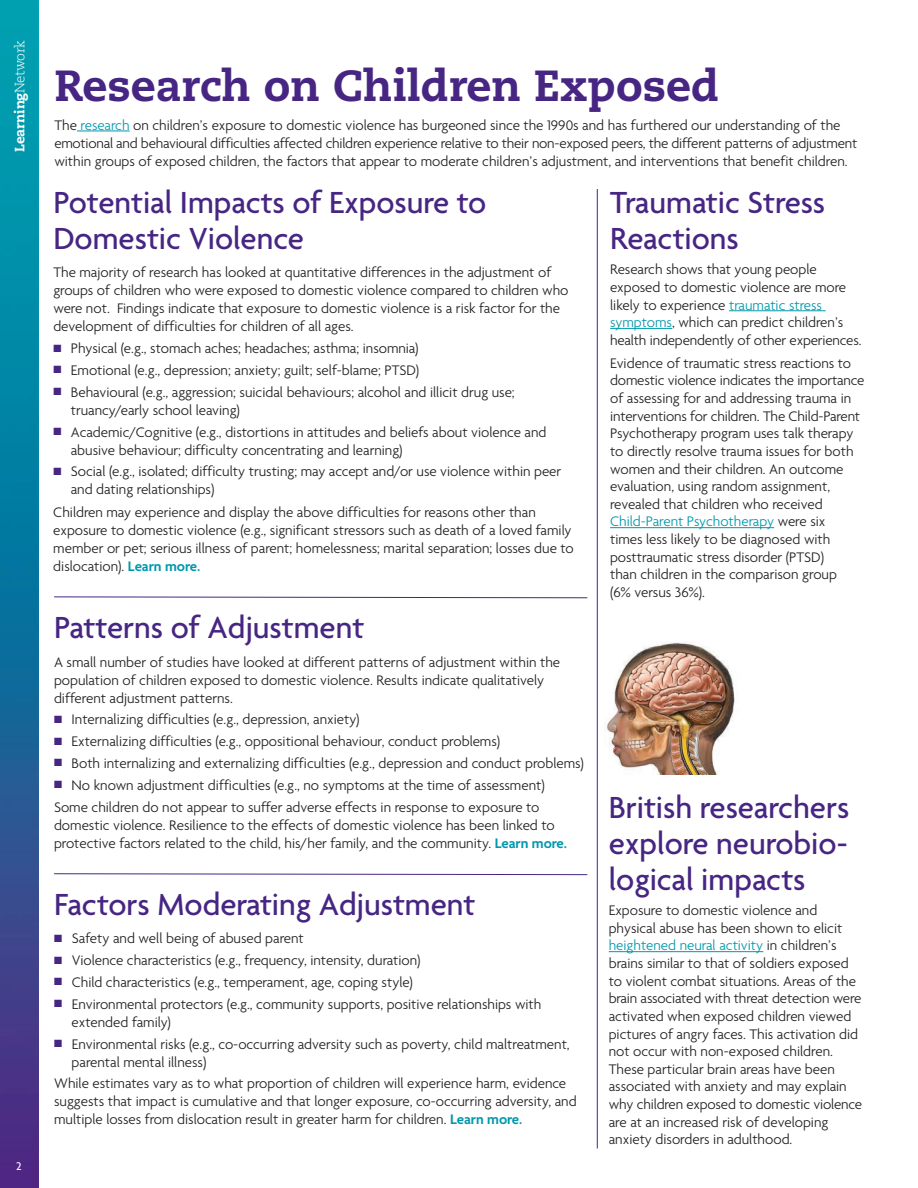
<style>
.page{position:relative;width:918px;height:1188px;background:#fff}
.page>*{position:absolute;margin:0;border:0;box-sizing:border-box;transform-origin:0 0}
.t1{font:800 43.5px "Caecilia LT Std";color:#472683}
.t2{font:500 33px/36px "Agenda";color:#472683}
.t3{font:300 15px/17.7px "Agenda";color:#231f20}
.t4{font:800 13.5px "Caecilia LT Std";color:#fff}
.t5{font:500 12px "Agenda";color:#fff}
.s1{font-weight:300}
.s2{color:#0098ac}
.s3{color:#472683}
.s4{font-weight:600;color:#0098ac}
</style>
<div class="page">
<img style="left:0;top:0;width:38px;height:1188px">
<hr style="left:597px;top:189px;width:1px;height:960px;background:#472683">
<hr style="left:729px;top:311px;width:97px;height:1px;background:#0098ac">
<hr style="left:610px;top:328px;width:62px;height:1px;background:#0098ac">
<hr style="left:610px;top:527px;width:164px;height:1px;background:#0098ac">
<hr style="left:609px;top:951px;width:154px;height:1px;background:#0098ac">
<img style="left:605px;top:642px;width:130px;height:132px">
<svg style="left:54px;top:596px;width:534px;height:3px"></svg>
<svg style="left:54px;top:873px;width:534px;height:2px"></svg>
<hr style="left:77px;top:131px;width:53px;height:1px;background:#0098ac">
<p class="t4" style="left:14px;top:152px;width:113px;rotate:-90deg">Learning<span class="s1">Network</span></p>
<p class="t5" style="left:16px;top:1159px;width:7px">2</p>
<h1 class="t1" style="left:54px;top:68px;width:667px">Research on Children Exposed</h1>
<p class="t3" style="left:54px;top:116px;width:805px">The <span class="s2">research</span> on children’s exposure to domestic violence has burgeoned since the 1990s and has furthered our understanding of the emotional and behavioural difficulties affected children experience relative to their non-exposed peers, the different patterns of adjustment within groups of exposed children, the factors that appear to moderate children’s adjustment, and interventions that benefit children.</p>
<h2 class="t2" style="left:53px;top:183px;width:435px">Potential Impacts of Exposure to<br>Domestic Violence</h2>
<p class="t3" style="left:53px;top:263px;width:517px">The majority of research has looked at quantitative differences in the adjustment of groups of children who were exposed to domestic violence compared to children who were not. Findings indicate that exposure to domestic violence is a risk factor for the development of difficulties for children of all ages.</p>
<p class="t3" style="left:53px;top:339px;width:367px"><span class="s3">■</span> Physical (e.g., stomach aches; headaches; asthma; insomnia)</p>
<p class="t3" style="left:53px;top:361px;width:367px"><span class="s3">■</span> Emotional (e.g., depression; anxiety; guilt; self-blame; PTSD)</p>
<p class="t3" style="left:71px;top:383px;width:445px;text-indent:-17px"><span class="s3">■</span> Behavioural (e.g., aggression; suicidal behaviours; alcohol and illicit drug use; truancy/early school leaving)</p>
<p class="t3" style="left:71px;top:422px;width:477px;text-indent:-17px"><span class="s3">■</span> Academic/Cognitive (e.g., distortions in attitudes and beliefs about violence and abusive behaviour; difficulty concentrating and learning)</p>
<p class="t3" style="left:71px;top:462px;width:492px;text-indent:-17px"><span class="s3">■</span> Social (e.g., isolated; difficulty trusting; may accept and/or use violence within peer and dating relationships)</p>
<p class="t3" style="left:53px;top:502px;width:522px">Children may experience and display the above difficulties for reasons other than exposure to domestic violence (e.g., significant stressors such as death of a loved family member or pet; serious illness of parent; homelessness; marital separation; losses due to dislocation). <span class="s4">Learn more.</span></p>
<h2 class="t2" style="left:54px;top:608px;width:312px">Patterns of Adjustment</h2>
<p class="t3" style="left:54px;top:652px;width:508px">A small number of studies have looked at different patterns of adjustment within the population of children exposed to domestic violence. Results indicate qualitatively different adjustment patterns.</p>
<p class="t3" style="left:54px;top:710px;width:307px"><span class="s3">■</span> Internalizing difficulties (e.g., depression, anxiety)</p>
<p class="t3" style="left:54px;top:732px;width:448px"><span class="s3">■</span> Externalizing difficulties (e.g., oppositional behaviour, conduct problems)</p>
<p class="t3" style="left:54px;top:754px;width:532px"><span class="s3">■</span> Both internalizing and externalizing difficulties (e.g., depression and conduct problems)</p>
<p class="t3" style="left:54px;top:773px;width:492px;line-height:22.4px"><span class="s3">■</span> No known adjustment difficulties (e.g., no symptoms at the time of assessment)<br>Some children do not appear to suffer adverse effects in response to exposure to</p>
<p class="t3" style="left:54px;top:816px;width:515px">domestic violence. Resilience to the effects of domestic violence has been linked to protective factors related to the child, his/her family, and the community. <span class="s4">Learn more.</span></p>
<h2 class="t2" style="left:54px;top:885px;width:423px">Factors Moderating Adjustment</h2>
<p class="t3" style="left:54px;top:929px;width:251px"><span class="s3">■</span> Safety and well being of abused parent</p>
<p class="t3" style="left:54px;top:951px;width:368px"><span class="s3">■</span> Violence characteristics (e.g., frequency, intensity, duration)</p>
<p class="t3" style="left:54px;top:973px;width:360px"><span class="s3">■</span> Child characteristics (e.g., temperament, age, coping style)</p>
<p class="t3" style="left:72px;top:995px;width:471px;text-indent:-17px"><span class="s3">■</span> Environmental protectors (e.g., community supports, positive relationships with extended family)</p>
<p class="t3" style="left:72px;top:1034px;width:500px;text-indent:-17px"><span class="s3">■</span> Environmental risks (e.g., co-occurring adversity such as poverty, child maltreatment, parental mental illness)</p>
<p class="t3" style="left:54px;top:1074px;width:524px">While estimates vary as to what proportion of children will experience harm, evidence suggests that impact is cumulative and that longer exposure, co-occurring adversity, and multiple losses from dislocation result in greater harm for children. <span class="s4">Learn more.</span></p>
<h2 class="t2" style="left:610px;top:183px;width:217px">Traumatic Stress<br>Reactions</h2>
<p class="t3" style="left:610px;top:260px;width:253px">Research shows that young people exposed to domestic violence are more likely to experience <span class="s2">traumatic stress symptoms</span>, which can predict children’s health independently of other experiences.</p>
<p class="t3" style="left:610px;top:354px;width:256px">Evidence of traumatic stress reactions to domestic violence indicates the importance of assessing for and addressing trauma in interventions for children. The Child-Parent Psychotherapy program uses talk therapy to directly resolve trauma issues for both women and their children. An outcome evaluation, using random assignment, revealed that children who received <span class="s2">Child-Parent Psychotherapy</span> were six<br>times less likely to be diagnosed with posttraumatic stress disorder (PTSD)<br>than children in the comparison group<br>(6% versus 36%).</p>
<h2 class="t2" style="left:609px;top:788px;width:242px;text-align:justify">British researchers explore neurobio&shy;logical impacts</h2>
<p class="t3" style="left:609px;top:901px;width:255px">Exposure to domestic violence and physical abuse has been shown to elicit <span class="s2">heightened neural activity</span> in children’s brains similar to that of soldiers exposed to violent combat situations. Areas of the brain associated with threat detection were activated when exposed children viewed pictures of angry faces. This activation did not occur with non-exposed children.<br>These particular brain areas have been associated with anxiety and may explain why children exposed to domestic violence are at an increased risk of developing anxiety disorders in adulthood.</p>
</div>
